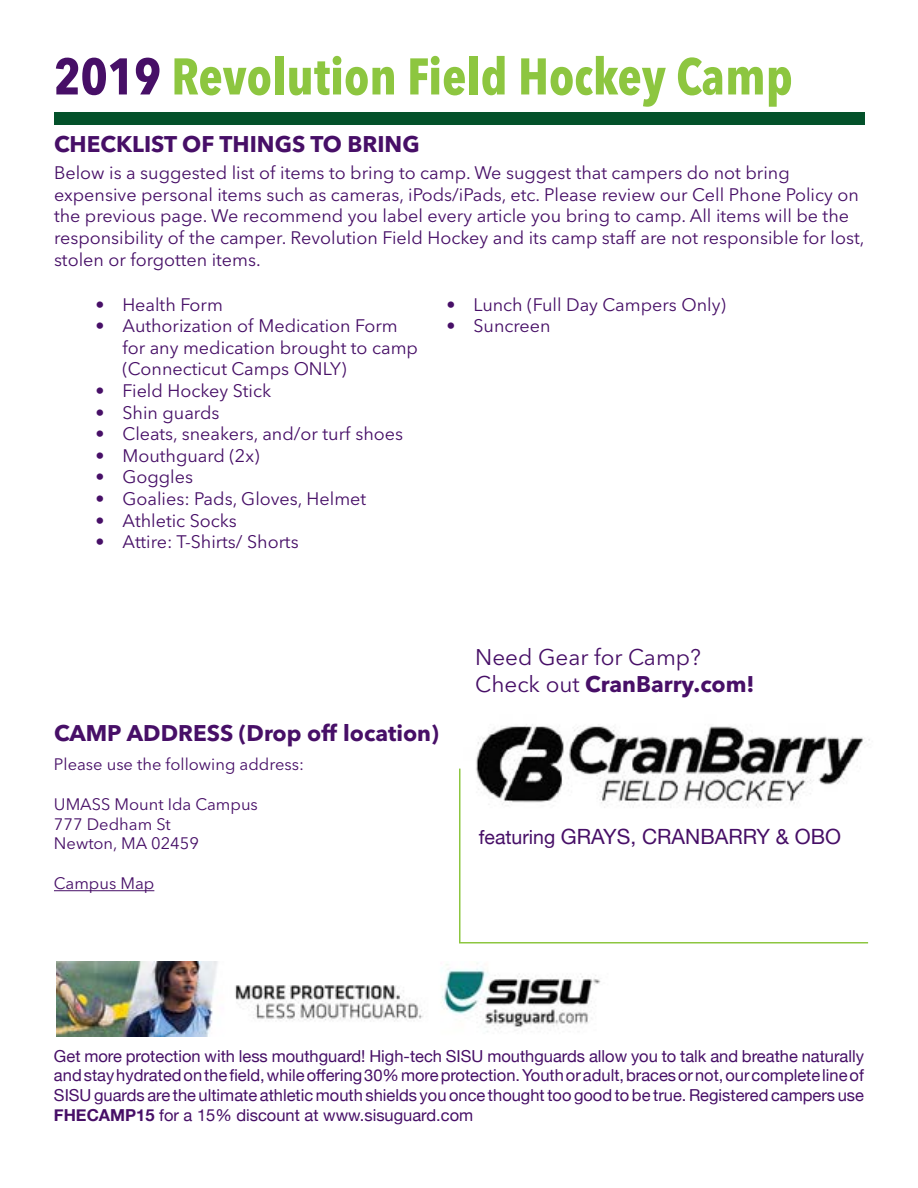
<style>
.page{position:relative;width:918px;height:1188px;background:#fff}
.page>*{position:absolute;margin:0;border:0;box-sizing:border-box;transform-origin:0 0}
.t1{font:700 51px "Avenir Next Condensed";color:#8dc640}
.t2{font:700 22.5px "Avenir Next LT Pro";color:#470f67}
.t3{font:22.5px/27px "Avenir Next LT Pro";color:#470f67}
.t4{font:21px "Helvetica Neue";color:#470f67}
.t5{font:18px/21.6px "Avenir Next LT Pro";color:#470f67}
.t6{font:16.5px/19.8px "Helvetica Neue";color:#470f67;text-align:justify}
.t7{font:16.5px/19.8px "Avenir Next LT Pro";color:#470f67}
.s1{color:#470f67}
.s2{font-weight:700}
.s3{font-size:19.5px}
</style>
<div class="page">
<img style="left:56px;top:962px;width:545px;height:75px">
<img style="left:476px;top:724px;width:394px;height:43px">
<div style="left:54px;top:112px;width:810px;height:13px;background:#03512a"></div>
<svg style="left:459px;top:767px;width:410px;height:177px"></svg>
<hr style="left:54px;top:890px;width:100px;height:1px;background:#470f67">
<h1 class="t1" style="left:54px;top:45px;width:740px"><span class="s1">2019</span> Revolution Field Hockey Camp</h1>
<p class="t2" style="left:54px;top:130px;width:367px">CHECKLIST OF THINGS TO BRING</p>
<p class="t5" style="left:54px;top:162px;width:812px">Below is a suggested list of items to bring to camp. We suggest that campers do not bring expensive personal items such as cameras, iPods/iPads, etc. Please review our Cell Phone Policy on the previous page. We recommend you label every article you bring to camp. All items will be the responsibility of the camper. Revolution Field Hockey and its camp staff are not responsible for lost, stolen or forgotten items.</p>
<p class="t5" style="left:95px;top:293px;width:129px">• Health Form</p>
<p class="t5" style="left:122px;top:315px;width:297px;text-indent:-27px">• Authorization of Medication Form for any medication brought to camp (Connecticut Camps ONLY)</p>
<p class="t5" style="left:95px;top:380px;width:177px">• Field Hockey Stick</p>
<p class="t5" style="left:95px;top:401px;width:126px">• Shin guards</p>
<p class="t5" style="left:95px;top:423px;width:309px">• Cleats, sneakers, and/or turf shoes</p>
<p class="t5" style="left:95px;top:445px;width:166px">• Mouthguard (2x)</p>
<p class="t5" style="left:95px;top:466px;width:99px">• Goggles</p>
<p class="t5" style="left:95px;top:488px;width:272px">• Goalies: Pads, Gloves, Helmet</p>
<p class="t5" style="left:95px;top:509px;width:143px">• Athletic Socks</p>
<p class="t5" style="left:95px;top:531px;width:205px">• Attire: T-Shirts/ Shorts</p>
<p class="t5" style="left:446px;top:293px;width:281px">• Lunch (Full Day Campers Only)</p>
<p class="t5" style="left:446px;top:315px;width:106px">• Suncreen</p>
<p class="t2" style="left:54px;top:719px;width:386px">CAMP ADDRESS (Drop off location)</p>
<p class="t7" style="left:54px;top:755px;width:252px">Please use the following address:</p>
<p class="t7" style="left:54px;top:794px;width:205px">UMASS Mount Ida Campus<br>777 Dedham St<br>Newton, MA 02459</p>
<p class="t7" style="left:54px;top:873px;width:102px">Campus Map</p>
<p class="t3" style="left:475px;top:644px;width:281px">Need Gear for Camp?<br>Check out <span class="s2">CranBarry.com!</span></p>
<p class="t4" style="left:479px;top:822px;width:364px"><span class="s3">featuring</span> GRAYS, CRANBARRY &amp; OBO</p>
<p class="t6" style="left:54px;top:1047px;width:812px">Get more protection with less mouthguard! High-tech SISU mouthguards allow you to talk and breathe naturally and stay hydrated on the field, while offering 30% more protection. Youth or adult, braces or not, our complete line of SISU guards are the ultimate athletic mouth shields you once thought too good to be true. Registered campers use <span class="s2">FHECAMP15</span> for a 15% discount at www.sisuguard.com</p>
</div>
